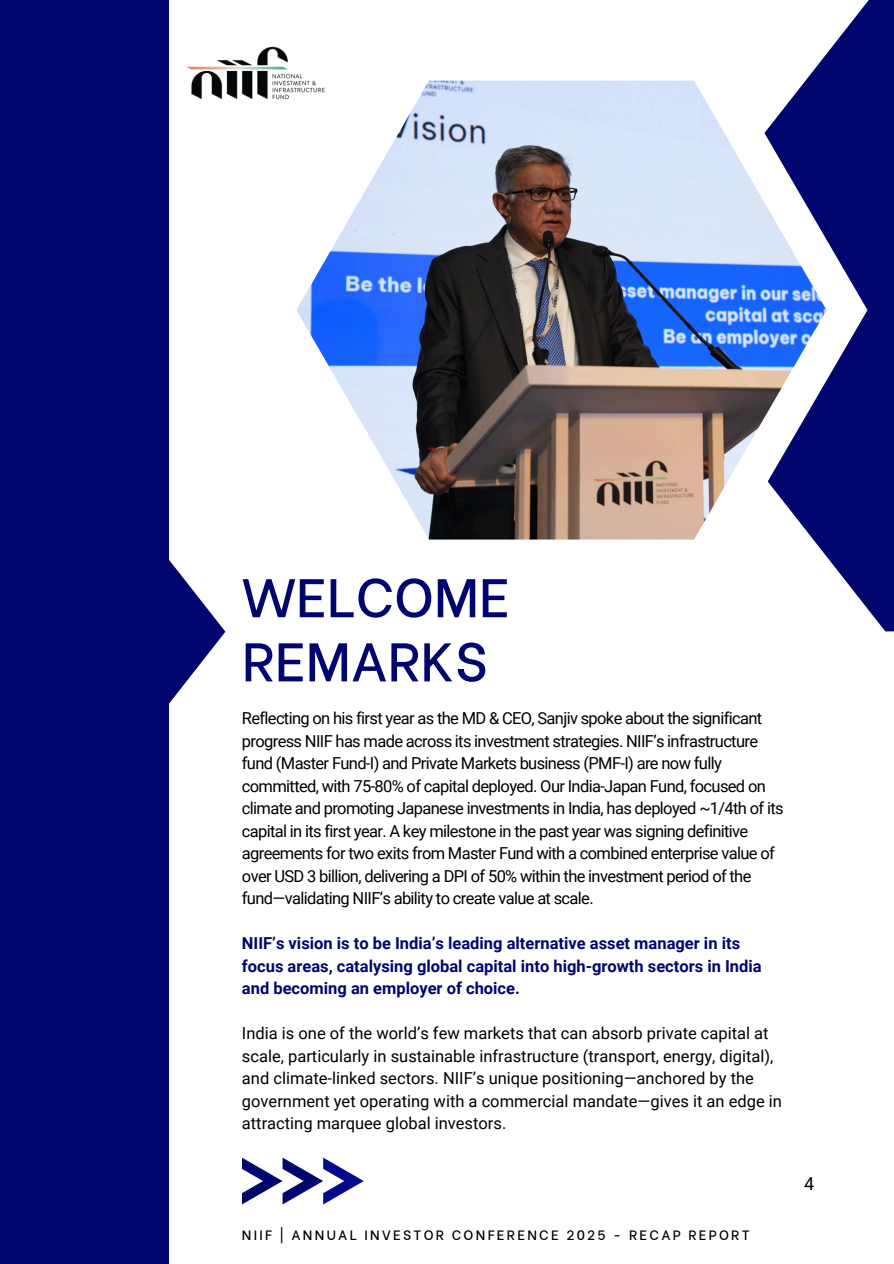
<style>
.page{position:relative;width:894px;height:1264px;background:#fff}
.page>*{position:absolute;margin:0;border:0;box-sizing:border-box;transform-origin:0 0}
.t1{font:500 54.3px/64.2px "Be Vietnam";color:#00066e}
.t2{font:18px "Roboto";color:#000}
.t3{font:16.5px/22.5px "Roboto";letter-spacing:-.04em;color:#000}
.t4{font:16.5px/22.5px "Roboto";color:#000}
.t5{font:700 16.5px/22.5px "Roboto";color:#00066e}
.t6{font:500 13.5px "Be Vietnam";letter-spacing:.17em;color:#000001}
</style>
<div class="page">
<div style="left:0;top:0;width:168px;height:1263px;background:#00066e"></div>
<svg style="left:168px;top:487px;width:57px;height:289px"></svg>
<svg style="left:832px;top:0;width:61px;height:631px;background:#212680"></svg>
<svg style="left:428px;top:47px;width:439px;height:526px"></svg>
<img style="left:296px;top:81px;width:530px;height:458px">
<img style="left:186px;top:46px;width:142px;height:100px">
<svg style="left:242px;top:1157px;width:121px;height:47px"></svg>
<p class="t1" style="left:242px;top:560px;width:269px">WELCOME<br>REMARKS</p>
<h1 class="t3" style="left:242px;top:707px;width:543px">Reflecting on his first year as the MD &amp; CEO, Sanjiv spoke about the significant progress NIIF has made across its investment strategies. NIIF’s infrastructure fund (Master Fund-I) and Private Markets business (PMF-I) are now fully committed, with 75-80% of capital deployed. Our India-Japan Fund, focused on climate and promoting Japanese investments in India, has deployed ~1/4th of its capital in its first year. A key milestone in the past year was signing definitive agreements for two exits from Master Fund with a combined enterprise value of over USD 3 billion, delivering a DPI of 50% within the investment period of the fund—validating NIIF’s ability to create value at scale.</h1>
<h3 class="t5" style="left:242px;top:932px;width:521px">NIIF’s vision is to be India’s leading alternative asset manager in its focus areas, catalysing global capital into high-growth sectors in India and becoming an employer of choice.</h3>
<h2 class="t4" style="left:242px;top:1022px;width:541px">India is one of the world’s few markets that can absorb private capital at scale, particularly in sustainable infrastructure (transport, energy, digital), and climate-linked sectors. NIIF’s unique positioning—anchored by the government yet operating with a commercial mandate—gives it an edge in attracting marquee global investors.</h2>
<h3 class="t6" style="left:242px;top:1223px;width:509px">NIIF | ANNUAL INVESTOR CONFERENCE 2025 - RECAP REPORT</h3>
<p class="t2" style="left:804px;top:1173px;width:12px">4</p>
</div>
